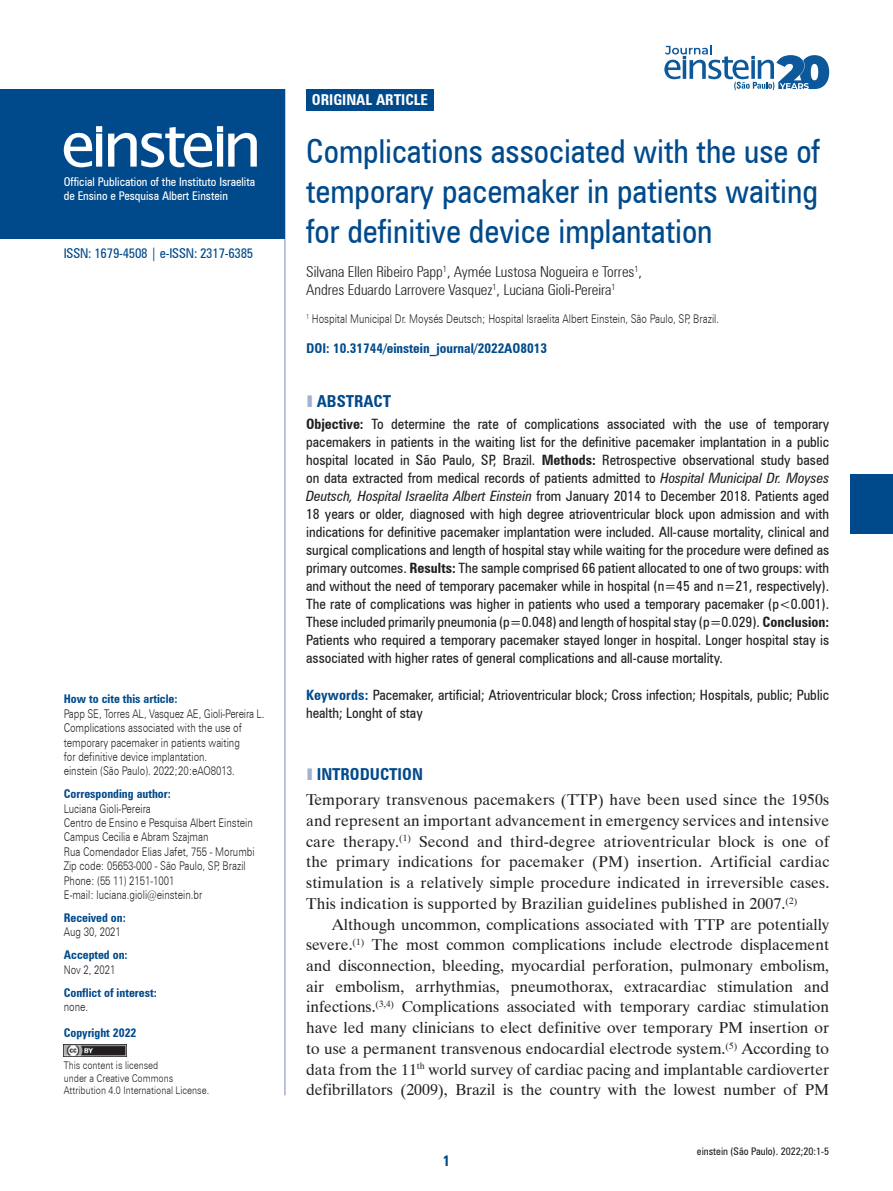
<style>
.page{position:relative;width:893px;height:1191px;background:#fff}
.page>*{position:absolute;margin:0;border:0;box-sizing:border-box;transform-origin:0 0}
.t1{font:condensed 33px/40px "Zurich BT";color:#004a8b;text-align:justify}
.t2{font:700 condensed 16.5px "Zurich BT";color:#004a8b}
.t3{font:15.75px/20.7px "Dutch 801 BT";letter-spacing:.005em;color:#231f20;text-align:justify}
.t4{font:300 condensed 15px/18.5px "Zurich BT";color:#231f20}
.t5{font:700 condensed 15px "Zurich BT";color:#fff}
.t6{font:700 condensed 15px "Zurich BT";color:#004a8b}
.t7{font:condensed 14.25px/18px "Zurich BT";color:#231f20;text-align:justify}
.t8{font:700 condensed 13.5px "Zurich BT";color:#004a8b}
.t9{font:condensed 13.5px "Zurich BT";letter-spacing:-.02em;color:#004a8b}
.t10{font:300 12px/14.4px "Zurich BT";color:#231f20;scale:.8 1}
.t11{font:700 condensed 12px "Zurich BT";color:#004a8b}
.t12{font:condensed 12px/14.4px "Zurich BT";color:#fff}
.t13{font:300 10.5px/12.6px "Zurich BT";color:#231f20;scale:.85 1}
.t14{font:condensed 10.5px "Zurich BT";color:#231f20}
.s1{color:#a2b0d2}
.s2{font-weight:700}
.s3{font-style:italic}
.s4{font-weight:700;color:#004a8b}
</style>
<div class="page">
<img style="left:64px;top:1044px;width:63px;height:12px">
<div style="left:306px;top:89px;width:128px;height:21px;background:#004a8b"></div>
<hr style="left:284px;top:89px;width:2px;height:1006px;background:#a2b0d2">
<div style="left:0;top:89px;width:284px;height:149px;background:#004a8b"></div>
<div style="left:850px;top:474px;width:43px;height:60px;background:#004a8b"></div>
<svg style="left:108px;top:126px;width:149px;height:41px"></svg>
<svg style="left:64px;top:126px;width:38px;height:41px"></svg>
<svg style="left:664px;top:45px;width:165px;height:45px"></svg>
<p class="t12" style="left:64px;top:174px;width:193px">Official Publication of the Instituto Israelita de Ensino e Pesquisa Albert Einstein</p>
<p class="t9" style="left:64px;top:245px;width:191px">ISSN: 1679-4508 | e-ISSN: 2317-6385</p>
<p class="t11" style="left:64px;top:692px;width:115px">How to cite this article:</p>
<p class="t10" style="left:64px;top:706px;width:252px">Papp SE, Torres AL, Vasquez AE, Gioli-Pereira L.<br>Complications associated with the use of temporary pacemaker in patients waiting<br>for definitive device implantation.<br>einstein (São Paulo). 2022;20:eAO8013.</p>
<p class="t11" style="left:64px;top:786px;width:109px">Corresponding author:</p>
<p class="t10" style="left:64px;top:801px;width:240px">Luciana Gioli-Pereira<br>Centro de Ensino e Pesquisa Albert Einstein Campus Cecilia e Abram Szajman<br>Rua Comendador Elias Jafet, 755 - Morumbi Zip code: 05653-000 - São Paulo, SP, Brazil Phone: (55 11) 2151-1001<br>E-mail: luciana.gioli@einstein.br</p>
<p class="t11" style="left:64px;top:910px;width:64px">Received on:</p>
<p class="t10" style="left:64px;top:925px;width:73px">Aug 30, 2021</p>
<p class="t11" style="left:64px;top:947px;width:65px">Accepted on:</p>
<p class="t10" style="left:64px;top:962px;width:66px">Nov 2, 2021</p>
<p class="t11" style="left:64px;top:985px;width:95px">Conflict of interest:</p>
<p class="t10" style="left:64px;top:999px;width:32px">none.</p>
<p class="t11" style="left:64px;top:1025px;width:74px">Copyright 2022</p>
<p class="t13" style="left:64px;top:1058px;width:173px">This content is licensed<br>under a Creative Commons<br>Attribution 4.0 International License.</p>
<p class="t5" style="left:312px;top:91px;width:118px">ORIGINAL ARTICLE</p>
<h1 class="t1" style="left:306px;top:131px;width:515px">Complications associated with the use of temporary pacemaker in patients waiting for definitive device implantation</h1>
<p class="t4" style="left:306px;top:262px;width:337px">Silvana Ellen Ribeiro Papp<sup>1</sup>, Aymée Lustosa Nogueira e Torres<sup>1</sup>,<br>Andres Eduardo Larrovere Vasquez<sup>1</sup>, Luciana Gioli-Pereira<sup>1</sup></p>
<p class="t10" style="left:306px;top:311px;width:518px"><sup>1</sup> Hospital Municipal Dr. Moysés Deutsch; Hospital Israelita Albert Einstein, São Paulo, SP, Brazil.</p>
<p class="t8" style="left:306px;top:340px;width:243px">DOI: 10.31744/einstein_journal/2022AO8013</p>
<p class="t2" style="left:306px;top:391px;width:86px"><span class="s1">❚</span> ABSTRACT</p>
<p class="t7" style="left:306px;top:415px;width:524px"><span class="s2">Objective:</span> To determine the rate of complications associated with the use of temporary pacemakers in patients in the waiting list for the definitive pacemaker implantation in a public hospital located in São Paulo, SP, Brazil. <span class="s2">Methods:</span> Retrospective observational study based on data extracted from medical records of patients admitted to <span class="s3">Hospital Municipal Dr. Moyses Deutsch, Hospital Israelita Albert Einstein</span> from January 2014 to December 2018. Patients aged 18 years or older, diagnosed with high degree atrioventricular block upon admission and with indications for definitive pacemaker implantation were included. All-cause mortality, clinical and surgical complications and length of hospital stay while waiting for the procedure were defined as primary outcomes. <span class="s2">Results:</span> The sample comprised 66 patient allocated to one of two groups: with and without the need of temporary pacemaker while in hospital (n=45 and n=21, respectively).<br>The rate of complications was higher in patients who used a temporary pacemaker (p&lt;0.001).<br>These included primarily pneumonia (p=0.048) and length of hospital stay (p=0.029). <span class="s2">Conclusion:<br></span>Patients who required a temporary pacemaker stayed longer in hospital. Longer hospital stay is associated with higher rates of general complications and all-cause mortality.</p>
<p class="t7" style="left:306px;top:686px;width:524px"><span class="s4">Keywords:</span> Pacemaker, artificial; Atrioventricular block; Cross infection; Hospitals, public; Public health; Longht of stay</p>
<p class="t2" style="left:306px;top:764px;width:118px"><span class="s1">❚</span> INTRODUCTION</p>
<p class="t3" style="left:306px;top:789px;width:525px">Temporary transvenous pacemakers (TTP) have been used since the 1950s and represent an important advancement in emergency services and intensive care therapy.<sup>(1)</sup> Second and third-degree atrioventricular block is one of the primary indications for pacemaker (PM) insertion. Artificial cardiac stimulation is a relatively simple procedure indicated in irreversible cases.<br>This indication is supported by Brazilian guidelines published in 2007.<sup>(2)</sup></p>
<p class="t3" style="left:306px;top:913px;width:525px;text-indent:26px">Although uncommon, complications associated with TTP are potentially severe.<sup>(1)</sup> The most common complications include electrode displacement and disconnection, bleeding, myocardial perforation, pulmonary embolism, air embolism, arrhythmias, pneumothorax, extracardiac stimulation and infections.<sup>(3,4)</sup> Complications associated with temporary cardiac stimulation have led many clinicians to elect definitive over temporary PM insertion or to use a permanent transvenous endocardial electrode system.<sup>(5)</sup> According to data from the 11<sup>th</sup> world survey of cardiac pacing and implantable cardioverter defibrillators (2009), Brazil is the country with the lowest number of PM</p>
<p class="t6" style="left:443px;top:1151px;width:9px">1</p>
<p class="t14" style="left:697px;top:1144px;width:134px">einstein (São Paulo). 2022;20:1-5</p>
</div>
